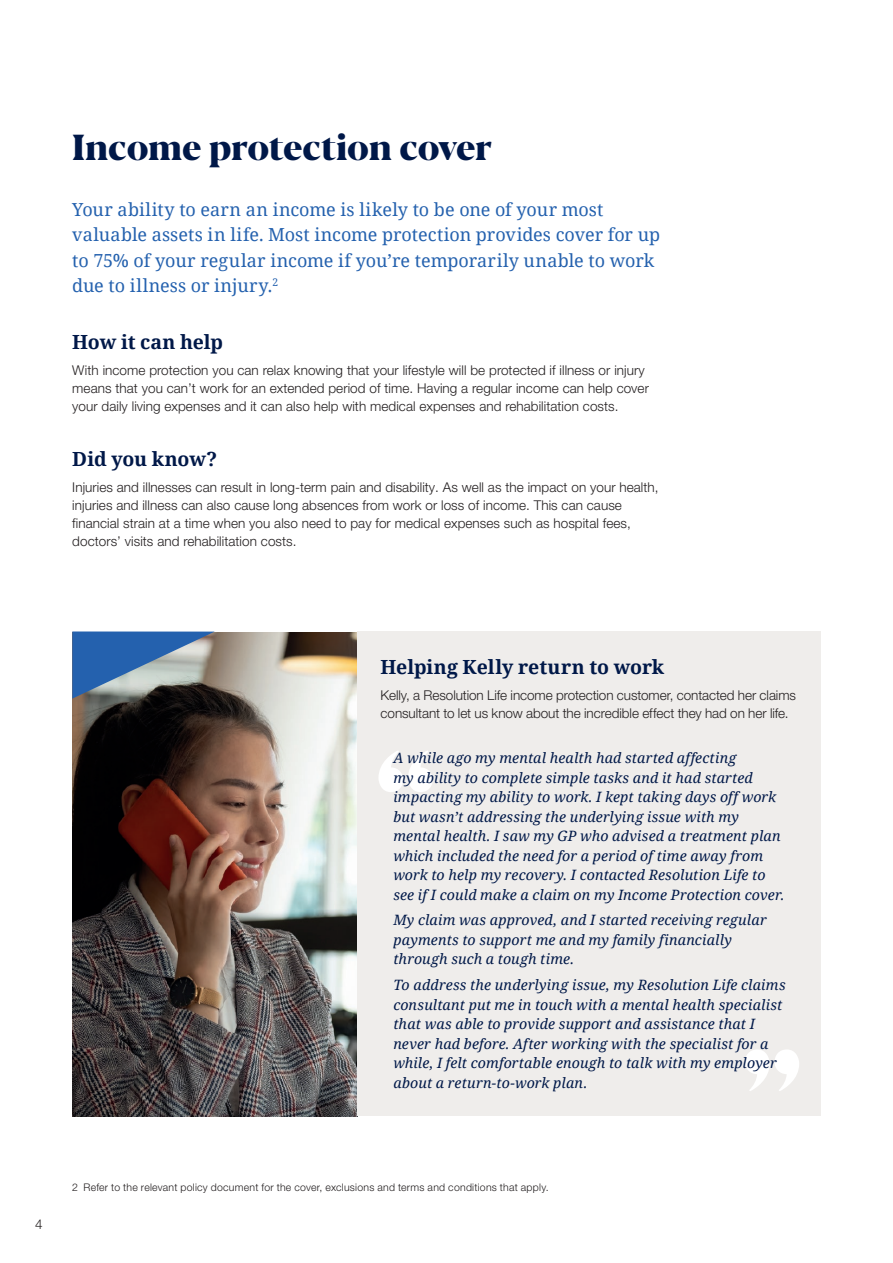
<style>
.page{position:relative;width:893px;height:1263px;background:#fff}
.page>*{position:absolute;margin:0;border:0;box-sizing:border-box;transform-origin:0 0}
.t1{font:700 expanded 36px "Blacker Pro Dis";letter-spacing:-.01em;color:#001848}
.t2{font:700 19.5px "Noto Serif";letter-spacing:-.005em;color:#001848}
.t3{font:18px/25.5px "Noto Serif";color:#2461ae}
.t4{font:italic 14.25px/19.5px "Noto Serif";letter-spacing:.01em;color:#001848}
.t5{font:300 13.5px/18px "Helvetica Neue LT Pro";letter-spacing:.005em;color:#231f20}
.t6{font:300 10.5px "Helvetica Neue LT Pro";letter-spacing:.025em;color:#231f20}
</style>
<div class="page">
<img style="left:72px;top:632px;width:285px;height:484px">
<svg style="left:72px;top:631px;width:143px;height:68px;background:#5e7c9e"></svg>
<div style="left:357px;top:631px;width:464px;height:485px;background:#efedeb"></div>
<svg style="left:379px;top:751px;width:54px;height:41px"></svg>
<svg style="left:745px;top:1050px;width:54px;height:41px"></svg>
<h1 class="t1" style="left:72px;top:121px;width:421px">Income protection cover</h1>
<p class="t3" style="left:72px;top:196px;width:589px">Your ability to earn an income is likely to be one of your most valuable assets in life. Most income protection provides cover for up to 75% of your regular income if you’re temporarily unable to work due to illness or injury.<sup>2</sup></p>
<h2 class="t2" style="left:72px;top:328px;width:152px">How it can help</h2>
<p class="t5" style="left:72px;top:361px;width:578px">With income protection you can relax knowing that your lifestyle will be protected if illness or injury means that you can’t work for an extended period of time. Having a regular income can help cover your daily living expenses and it can also help with medical expenses and rehabilitation costs.</p>
<h2 class="t2" style="left:72px;top:445px;width:146px">Did you know?</h2>
<p class="t5" style="left:72px;top:478px;width:588px">Injuries and illnesses can result in long-term pain and disability. As well as the impact on your health, injuries and illness can also cause long absences from work or loss of income. This can cause financial strain at a time when you also need to pay for medical expenses such as hospital fees, doctors’ visits and rehabilitation costs.</p>
<h2 class="t2" style="left:381px;top:653px;width:285px">Helping Kelly return to work</h2>
<p class="t5" style="left:381px;top:686px;width:417px">Kelly, a Resolution Life income protection customer, contacted her claims consultant to let us know about the incredible effect they had on her life.</p>
<p class="t4" style="left:393px;top:748px;width:393px">A while ago my mental health had started affecting<br>my ability to complete simple tasks and it had started impacting my ability to work. I kept taking days off work but wasn’t addressing the underlying issue with my mental health. I saw my GP who advised a treatment plan which included the need for a period of time away from work to help my recovery. I contacted Resolution Life to see if I could make a claim on my Income Protection cover.</p>
<p class="t4" style="left:393px;top:910px;width:375px">My claim was approved, and I started receiving regular payments to support me and my family financially through such a tough time.</p>
<p class="t4" style="left:393px;top:975px;width:394px">To address the underlying issue, my Resolution Life claims consultant put me in touch with a mental health specialist that was able to provide support and assistance that I never had before. After working with the specialist for a while, I felt comfortable enough to talk with my employer about a return-to-work plan.</p>
<p class="t5" style="left:35px;top:1215px;width:9px">4</p>
<p class="t6" style="left:72px;top:1180px;width:478px">2 Refer to the relevant policy document for the cover, exclusions and terms and conditions that apply.</p>
</div>
